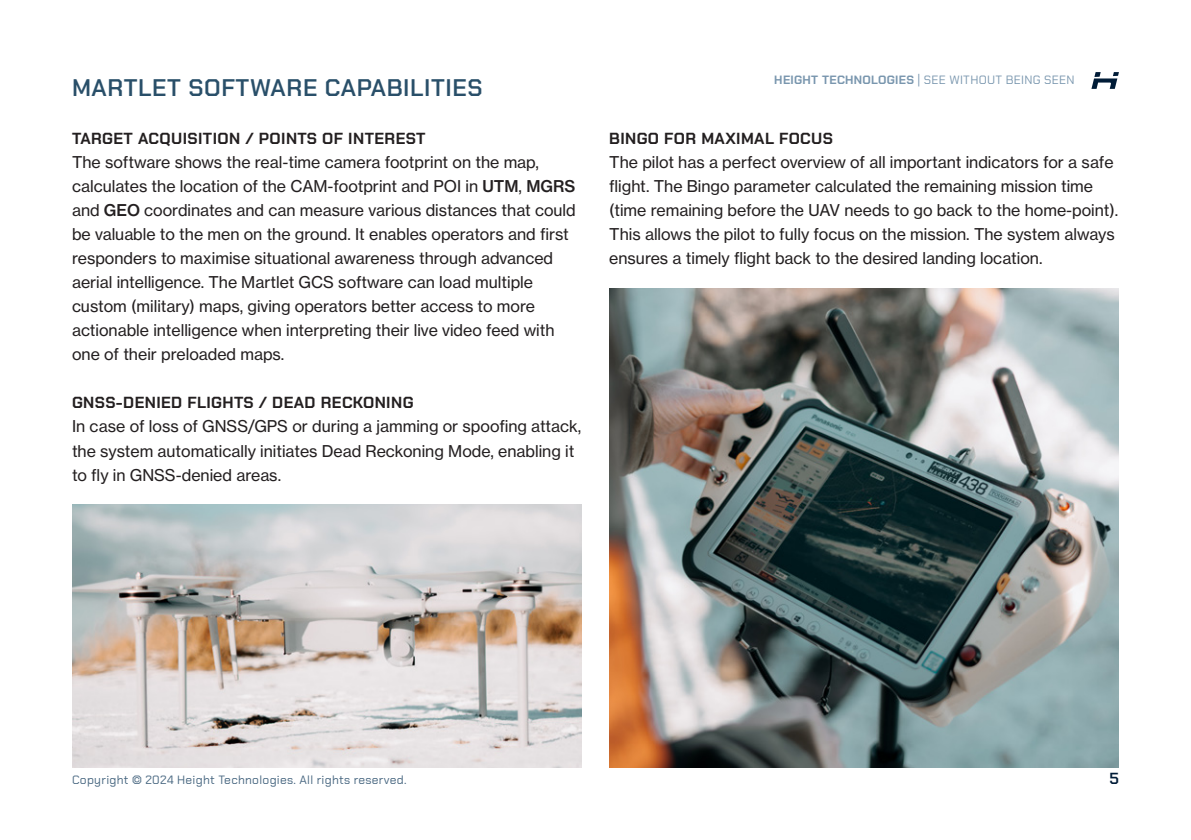
<style>
.page{position:relative;width:1191px;height:840px;background:#fff}
.page>*{position:absolute;margin:0;border:0;box-sizing:border-box;transform-origin:0 0}
.Heading_2{font:600 24px "Chakra Petch";letter-spacing:.025em;color:#294f69}
.Heading_2-2{font:16px/24px "N Haas Grotesk TX Pro 55 Rg";color:#231f20}
.Heading_2-3{font:700 16px "Chakra Petch";letter-spacing:.025em;color:#231f20}
.Heading_2-4{font:600 16px "Chakra Petch";color:#001c37}
.Heading_2-5{font:12px "Chakra Petch";letter-spacing:.025em;color:#476680}
.Heading_2-6{font:12px "Chakra Petch";letter-spacing:.025em;color:#7996ae}
.s1{font-family:"N Haas Grotesk TX Pro 65 Md"}
.s2{font-weight:700}
</style>
<div class="page">
<img style="left:72px;top:504px;width:510px;height:263px">
<svg style="left:1091px;top:72px;width:28px;height:17px"></svg>
<img style="left:609px;top:288px;width:510px;height:479px">
<p class="Heading_2" style="left:72px;top:74px;width:412px">MARTLET SOFTWARE CAPABILITIES</p>
<p class="Heading_2-3" style="left:72px;top:129px;width:355px">TARGET ACQUISITION / POINTS OF INTEREST</p>
<p class="Heading_2-2" style="left:72px;top:150px;width:505px">The software shows the real-time camera footprint on the map, calculates the location of the CAM-footprint and POI in <span class="s1">UTM</span>, <span class="s1">MGRS </span>and <span class="s1">GEO</span> coordinates and can measure various distances that could be valuable to the men on the ground. It enables operators and first responders to maximise situational awareness through advanced aerial intelligence. The Martlet GCS software can load multiple custom (military) maps, giving operators better access to more actionable intelligence when interpreting their live video feed with one of their preloaded maps.</p>
<p class="Heading_2-3" style="left:72px;top:393px;width:343px">GNSS-DENIED FLIGHTS / DEAD RECKONING</p>
<p class="Heading_2-2" style="left:72px;top:414px;width:511px">In case of loss of GNSS/GPS or during a jamming or spoofing attack, the system automatically initiates Dead Reckoning Mode, enabling it to fly in GNSS-denied areas.</p>
<p class="Heading_2-6" style="left:774px;top:73px;width:302px"><span class="s2">HEIGHT TECHNOLOGIES</span> | SEE WITHOUT BEING SEEN</p>
<p class="Heading_2-3" style="left:609px;top:129px;width:225px">BINGO FOR MAXIMAL FOCUS</p>
<p class="Heading_2-2" style="left:609px;top:150px;width:510px">The pilot has a perfect overview of all important indicators for a safe flight. The Bingo parameter calculated the remaining mission time (time remaining before the UAV needs to go back to the home-point).<br>This allows the pilot to fully focus on the mission. The system always ensures a timely flight back to the desired landing location.</p>
<p class="Heading_2-5" style="left:72px;top:772px;width:336px">Copyright © 2024 Height Technologies. All rights reserved.</p>
<p class="Heading_2-4" style="left:1109px;top:768px;width:11px">5</p>
</div>
